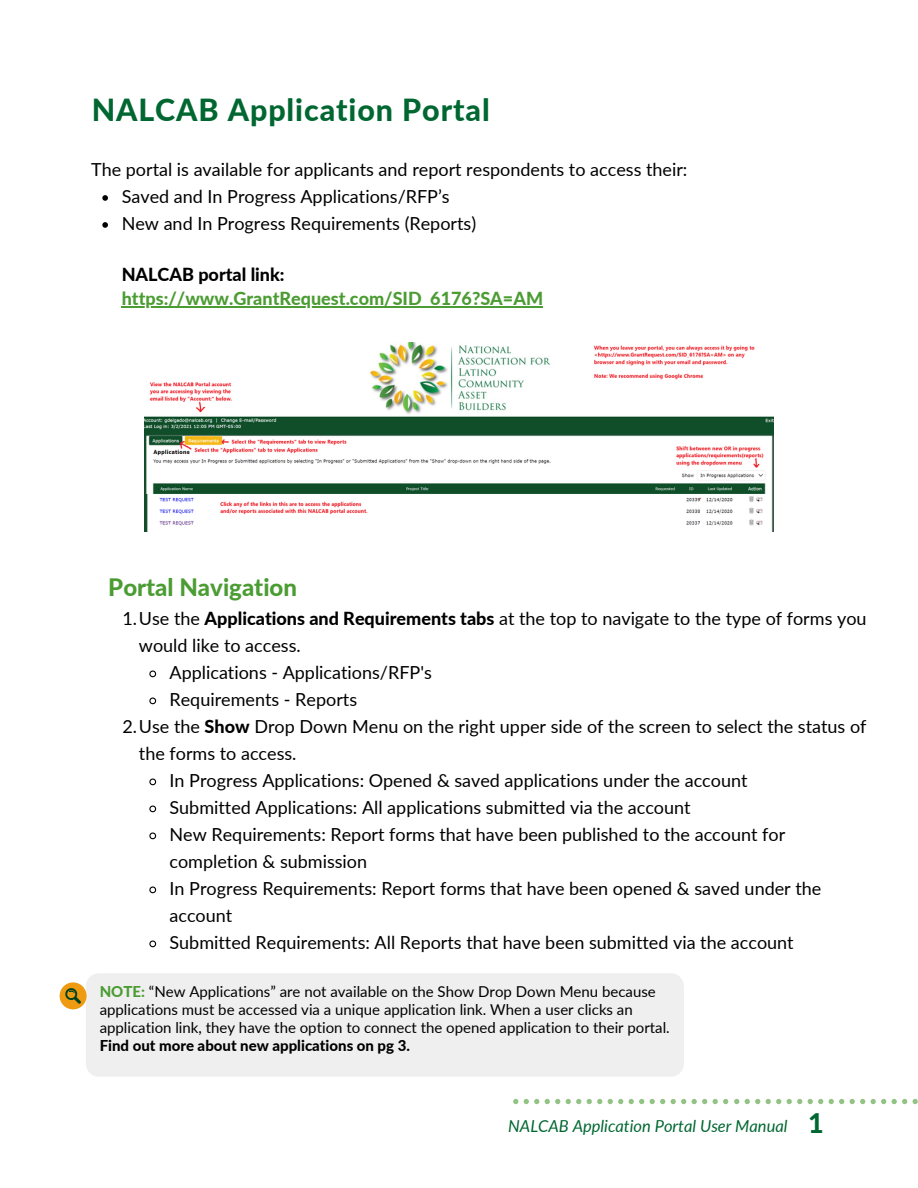
<style>
.page{position:relative;width:918px;height:1188px;background:#fff}
.page>*{position:absolute;margin:0;border:0;box-sizing:border-box;transform-origin:0 0}
.t1{font:800 30.45px "Lato";letter-spacing:.03em;color:#006731}
.t2{font:800 27px "Lato";color:#006731}
.t3{font:800 24px "Lato";color:#4b9c33}
.t4{font:18px/27px "Lato";color:#000}
.t5{font:800 18px "Lato";color:#4b9c33}
.t6{font:800 18px "Lato";color:#000}
.t7{font:italic 16.5px "Lato";color:#006731}
.t8{font:15px/18px "Lato";color:#000}
.t9{font:800 15px "Lato";color:#000}
.s1{font-weight:800}
.s2{font-weight:800;color:#4b9c33}
</style>
<div class="page">
<svg style="left:513px;top:1099px;width:215px;height:5px"></svg>
<svg style="left:734px;top:1099px;width:184px;height:5px"></svg>
<svg style="left:102px;top:195px;width:6px;height:6px"></svg>
<svg style="left:102px;top:222px;width:6px;height:6px"></svg>
<hr style="left:122px;top:307px;width:421px;height:1px;background:#4b9c33">
<div style="left:86px;top:973px;width:598px;height:104px;background:#efefef;border-radius:13px"></div>
<div style="left:60px;top:982px;width:27px;height:27px;background:#ef9b11;border-radius:50%"></div>
<svg style="left:65px;top:988px;width:16px;height:16px"></svg>
<img style="left:144px;top:343px;width:630px;height:152px">
<img style="left:144px;top:495px;width:630px;height:37px">
<svg style="left:149px;top:670px;width:8px;height:8px"></svg>
<svg style="left:149px;top:697px;width:8px;height:8px"></svg>
<svg style="left:149px;top:778px;width:8px;height:8px"></svg>
<svg style="left:149px;top:805px;width:8px;height:8px"></svg>
<svg style="left:149px;top:832px;width:8px;height:8px"></svg>
<svg style="left:149px;top:886px;width:8px;height:8px"></svg>
<svg style="left:149px;top:940px;width:8px;height:8px"></svg>
<p class="t1" style="left:92px;top:91px;width:399px">NALCAB Application Portal</p>
<p class="t4" style="left:91px;top:156px;width:598px">The portal is available for applicants and report respondents to access their:</p>
<p class="t4" style="left:122px;top:183px;width:330px">Saved and In Progress Applications/RFP’s</p>
<p class="t4" style="left:122px;top:210px;width:356px">New and In Progress Requirements (Reports)</p>
<p class="t6" style="left:122px;top:263px;width:164px">NALCAB portal link:</p>
<p class="t5" style="left:122px;top:288px;width:423px">https://www.GrantRequest.com/SID_6176?SA=AM</p>
<p class="t3" style="left:108px;top:572px;width:190px">Portal Navigation</p>
<p class="t4" style="left:139px;top:604px;width:729px;text-indent:-16px">1.Use the <span class="s1">Applications and Requirements tabs</span> at the top to navigate to the type of forms you would like to access.</p>
<p class="t4" style="left:170px;top:658px;width:264px">Applications - Applications/RFP's</p>
<p class="t4" style="left:170px;top:685px;width:189px">Requirements - Reports</p>
<p class="t4" style="left:139px;top:712px;width:729px;text-indent:-16px">2.Use the <span class="s1">Show</span> Drop Down Menu on the right upper side of the screen to select the status of the forms to access.</p>
<p class="t4" style="left:170px;top:766px;width:580px">In Progress Applications: Opened &amp; saved applications under the account</p>
<p class="t4" style="left:170px;top:793px;width:523px">Submitted Applications: All applications submitted via the account</p>
<p class="t4" style="left:170px;top:820px;width:617px">New Requirements: Report forms that have been published to the account for completion &amp; submission</p>
<p class="t4" style="left:170px;top:874px;width:653px">In Progress Requirements: Report forms that have been opened &amp; saved under the account</p>
<p class="t4" style="left:170px;top:928px;width:626px">Submitted Requirements: All Reports that have been submitted via the account</p>
<p class="t8" style="left:100px;top:982px;width:572px"><span class="s2">NOTE:</span> “New Applications” are not available on the Show Drop Down Menu because applications must be accessed via a unique application link. When a user clicks an application link, they have the option to connect the opened application to their portal.</p>
<p class="t9" style="left:100px;top:1036px;width:312px">Find out more about new applications on pg 3.</p>
<p class="t7" style="left:508px;top:1115px;width:281px">NALCAB Application Portal User Manual</p>
<p class="t2" style="left:808px;top:1106px;width:17px">1</p>
</div>
